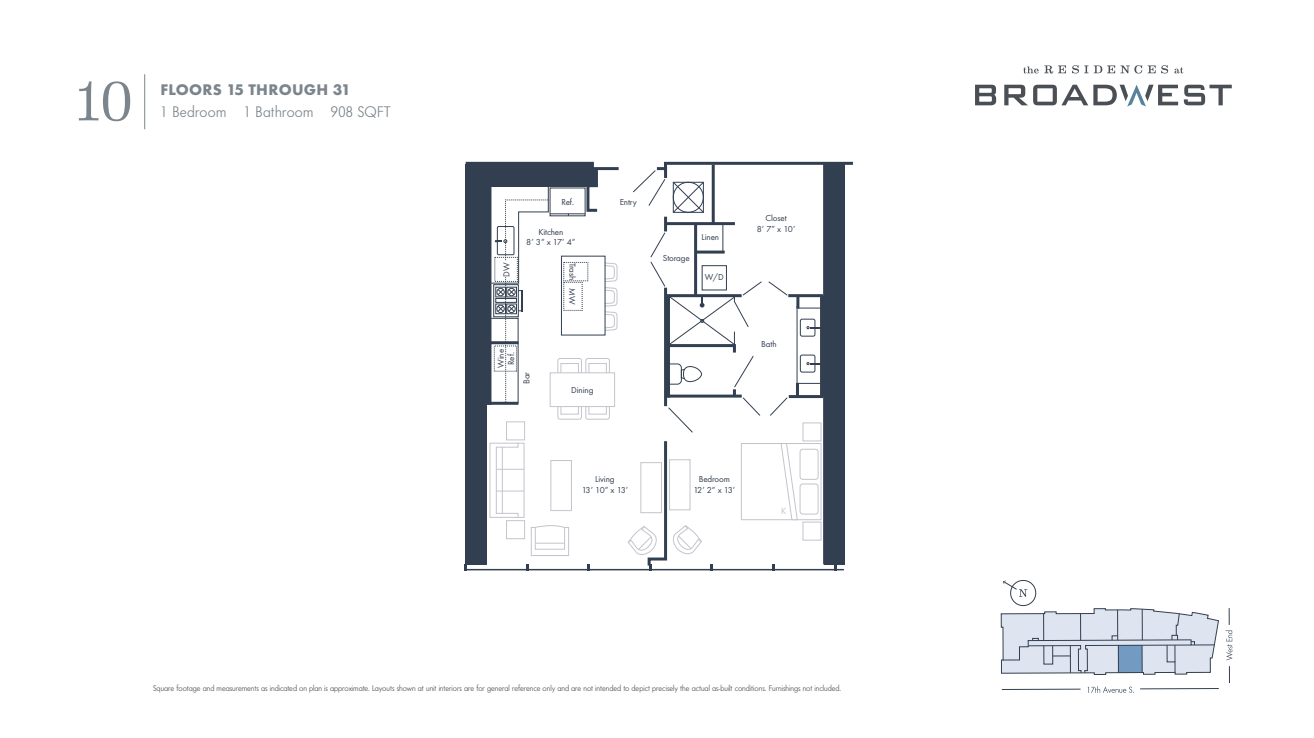
<style>
.page{position:relative;width:1314px;height:738px;background:#fff}
.page>*{position:absolute;margin:0;border:0;box-sizing:border-box;transform-origin:0 0}
.t1{font:55px "Eames Century Modern";color:#7c858c}
.t2{font:16px/22px "Futura No 2 D Boo";letter-spacing:.02em;color:#7c858c}
.t3{font:9.3px "Futura PT";color:#c4c4cd}
.t4{font:9px/10.5px "Futura PT";letter-spacing:-.01em;color:#323f50;text-align:center}
.t5{font:8.5px "Futura No 2 D Boo";color:#4a4f55}
.s1{font-family:"Futura PT";font-weight:700}
</style>
<div class="page">
<svg style="left:975px;top:85px;width:21px;height:20px"></svg>
<svg style="left:1184px;top:85px;width:48px;height:20px"></svg>
<svg style="left:1004px;top:85px;width:174px;height:22px"></svg>
<svg style="left:1023px;top:65px;width:43px;height:8px"></svg>
<svg style="left:1072px;top:65px;width:70px;height:8px"></svg>
<svg style="left:1148px;top:65px;width:20px;height:8px"></svg>
<svg style="left:1174px;top:67px;width:9px;height:6px"></svg>
<svg style="left:1001px;top:579px;width:218px;height:96px"></svg>
<svg style="left:1226px;top:631px;width:7px;height:29px"></svg>
<svg style="left:1088px;top:686px;width:46px;height:7px"></svg>
<svg style="left:1229px;top:608px;width:1px;height:17px"></svg>
<svg style="left:1140px;top:688px;width:79px;height:1px"></svg>
<svg style="left:1001px;top:689px;width:80px;height:1px"></svg>
<svg style="left:1229px;top:666px;width:1px;height:17px"></svg>
<div style="left:803px;top:423px;width:18px;height:18px;border:1px solid #c4c4cd"></div>
<div style="left:800px;top:449px;width:18px;height:31px;border:1px solid #c4c4cd;border-radius:3px"></div>
<div style="left:800px;top:484px;width:18px;height:30px;border:1px solid #c4c4cd;border-radius:3px"></div>
<div style="left:803px;top:522px;width:18px;height:18px;border:1px solid #c4c4cd"></div>
<div style="left:741px;top:443px;width:80px;height:77px;border:1px solid #c4c4cd"></div>
<svg style="left:781px;top:443px;width:17px;height:77px"></svg>
<div style="left:551px;top:460px;width:21px;height:51px;border:1px solid #c4c4cd"></div>
<svg style="left:489px;top:443px;width:35px;height:75px"></svg>
<svg style="left:531px;top:525px;width:38px;height:31px"></svg>
<div style="left:506px;top:422px;width:19px;height:18px;border:1px solid #c4c4cd"></div>
<div style="left:506px;top:520px;width:19px;height:19px;border:1px solid #c4c4cd"></div>
<hr style="left:466px;top:569px;width:378px;height:1px;background:#323f50">
<hr style="left:788px;top:294px;width:35px;height:3px;background:#323f50">
<hr style="left:789px;top:395px;width:34px;height:3px;background:#323f50">
<hr style="left:796px;top:383px;width:3px;height:14px;background:#323f50">
<hr style="left:664px;top:217px;width:3px;height:14px;background:#323f50">
<hr style="left:666px;top:222px;width:69px;height:3px;background:#323f50">
<hr style="left:712px;top:165px;width:3px;height:58px;background:#323f50">
<div style="left:820px;top:296px;width:5px;height:101px;background:#323f50"></div>
<hr style="left:823px;top:163px;width:3px;height:401px;background:#323f50">
<div style="left:825px;top:163px;width:20px;height:401px;background:#323f50"></div>
<div style="left:466px;top:165px;width:21px;height:400px;background:#323f50"></div>
<svg style="left:464px;top:565px;width:3px;height:6px"></svg>
<svg style="left:772px;top:565px;width:3px;height:6px"></svg>
<svg style="left:834px;top:564px;width:2px;height:7px"></svg>
<svg style="left:768px;top:281px;width:20px;height:15px"></svg>
<svg style="left:770px;top:397px;width:18px;height:19px"></svg>
<div style="left:800px;top:355px;width:15px;height:17px;border:1px solid #323f50;border-radius:2px"></div>
<svg style="left:807px;top:362px;width:13px;height:3px"></svg>
<div style="left:800px;top:319px;width:15px;height:17px;border:1px solid #323f50;border-radius:2px"></div>
<svg style="left:807px;top:326px;width:13px;height:3px"></svg>
<hr style="left:797px;top:306px;width:1px;height:85px;background:#323f50">
<svg style="left:796px;top:297px;width:24px;height:12px"></svg>
<svg style="left:799px;top:383px;width:21px;height:1px"></svg>
<svg style="left:633px;top:161px;width:220px;height:52px"></svg>
<svg style="left:628px;top:224px;width:134px;height:347px"></svg>
<svg style="left:465px;top:161px;width:154px;height:259px"></svg>
<div style="left:702px;top:265px;width:25px;height:25px;border:1px solid #323f50"></div>
<div style="left:572px;top:288px;width:5px;height:18px;background:#fff"></div>
<div style="left:502px;top:261px;width:7px;height:16px;background:#fff"></div>
<hr style="left:144px;top:74px;width:1px;height:55px;background:#7c858c">
<p class="t1" style="left:76px;top:61px;width:59px">10</p>
<p class="t2" style="left:161px;top:79px;width:232px"><span class="s1">FLOORS 15 THROUGH 31<br></span>1 Bedroom 1 Bathroom 908 SQFT</p>
<p class="t4" style="left:561px;top:196px;width:14px">Ref.</p>
<p class="t4" style="left:620px;top:197px;width:19px">Entry</p>
<p class="t4" style="left:526px;top:227px;width:51px">Kitchen<br>8’ 3” x 17’ 4”</p>
<p class="t4" style="left:501px;top:277px;width:16px;rotate:-90deg">DW</p>
<p class="t4" style="left:578px;top:263px;width:19px;rotate:90deg">Trash</p>
<p class="t4" style="left:495px;top:368px;width:21px;rotate:-90deg">Wine<br>Ref.</p>
<p class="t4" style="left:521px;top:384px;width:14px;rotate:-90deg">Bar</p>
<p class="t4" style="left:577px;top:288px;width:18px;rotate:90deg">MW</p>
<p class="t4" style="left:571px;top:384px;width:24px">Dining</p>
<p class="t4" style="left:663px;top:253px;width:29px">Storage</p>
<p class="t4" style="left:702px;top:232px;width:19px">Linen</p>
<p class="t4" style="left:705px;top:272px;width:21px">W/D</p>
<p class="t4" style="left:757px;top:213px;width:40px">Closet<br>8’ 7” x 10’</p>
<p class="t4" style="left:761px;top:339px;width:17px">Bath</p>
<p class="t4" style="left:582px;top:474px;width:48px">Living<br>13’ 10” x 13’</p>
<p class="t4" style="left:693px;top:474px;width:43px">Bedroom<br>12’ 2” x 13’</p>
<p class="t3" style="left:781px;top:505px;width:7px">K</p>
<p class="t5" style="left:153px;top:684px;width:690px">Square footage and measurements as indicated on plan is approximate. Layouts shown at unit interiors are for general reference only and are not intended to depict precisely the actual as-built conditions. Furnishings not included.</p>
</div>
